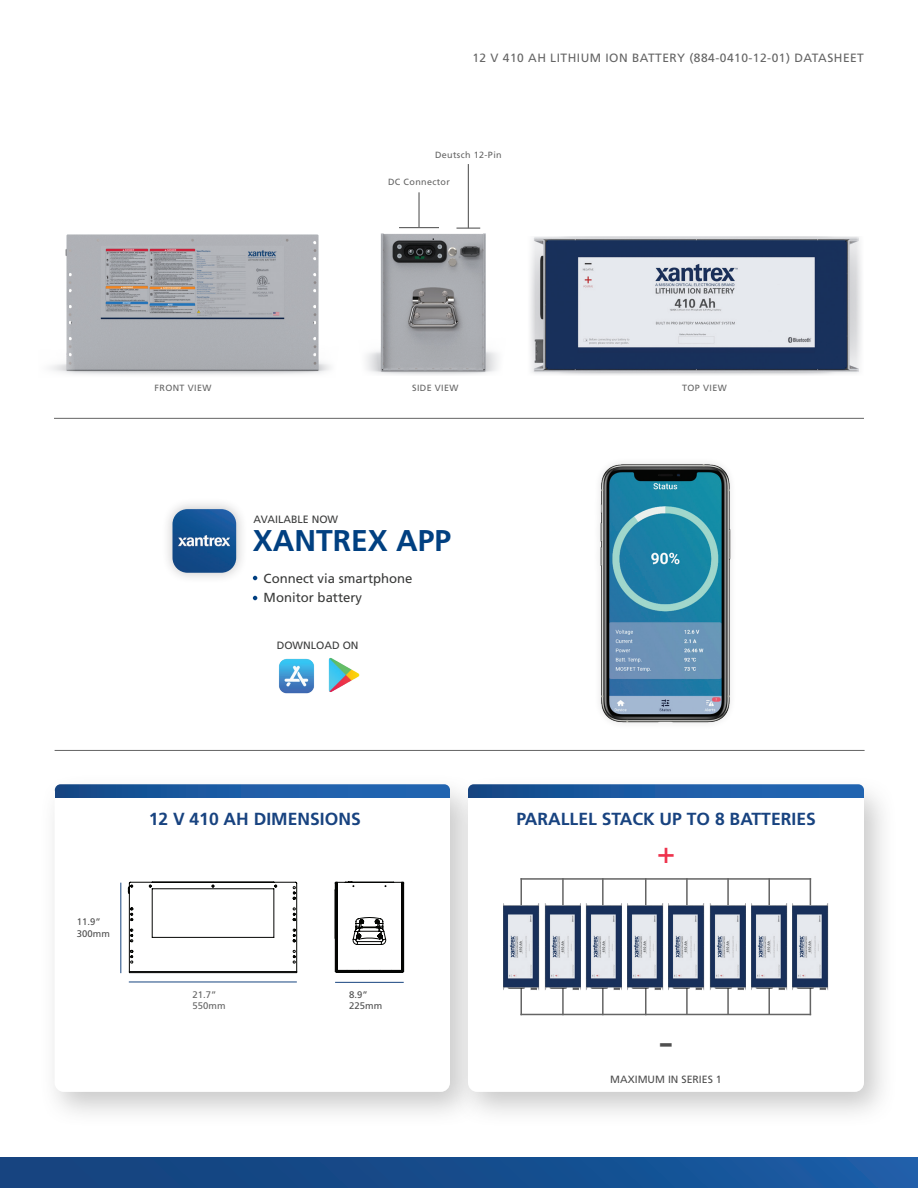
<style>
.page{position:relative;width:918px;height:1188px;background:#fff}
.page>*{position:absolute;margin:0;border:0;box-sizing:border-box;transform-origin:0 0}
.t1{font:45px "Frutiger LT Std";color:#4f4f4f}
.t2{font:700 30px "Frutiger LT Std";color:#014081}
.t3{font:30px "Frutiger LT Std";color:#ee334d}
.t4{font:700 17.55px "Frutiger LT Std";color:#184380}
.t5{font:13.2px/19.6px "Frutiger LT Std";color:#3a3b3a}
.t6{font:12px "Frutiger LT Std";letter-spacing:.04em;color:#646464}
.t7{font:10.65px "Frutiger LT Std";color:#3b3c3c}
.t8{font:10.5px "Frutiger LT Std";color:#4f4f4f}
.t9{font:9.6px/11.4px "Frutiger LT Std";color:#4f4f4f}
.t10{font:9.6px/11.4px "Frutiger LT Std";color:#646464}
.t11{font:9px "Frutiger LT Std";letter-spacing:.04em;color:#646464}
</style>
<div class="page">
<div style="left:0;top:1157px;width:918px;height:31px;background:linear-gradient(to right,#144079,#1a5ca4)"></div>
<hr style="left:54px;top:418px;width:810px;height:1px;background:#646464">
<div style="left:39px;top:773px;width:444px;height:354px;background:#646464;opacity:.35"></div>
<div style="left:55px;top:786px;width:395px;height:306px;background:#fff;border-radius:9px"></div>
<svg style="left:55px;top:784px;width:395px;height:12px"></svg>
<svg style="left:55px;top:790px;width:395px;height:8px"></svg>
<hr style="left:55px;top:750px;width:810px;height:1px;background:#646464">
<div style="left:453px;top:775px;width:444px;height:352px;background:#646464;opacity:.35"></div>
<div style="left:468px;top:788px;width:396px;height:304px;background:#fff;border-radius:9px"></div>
<svg style="left:468px;top:784px;width:396px;height:12px"></svg>
<svg style="left:468px;top:790px;width:396px;height:8px"></svg>
<img style="left:380px;top:217px;width:106px;height:154px">
<img style="left:65px;top:234px;width:254px;height:137px">
<hr style="left:521px;top:1014px;width:290px;height:1px;background:#646464">
<hr style="left:521px;top:878px;width:290px;height:2px;background:#646464">
<hr style="left:520px;top:982px;width:2px;height:33px;background:#646464">
<hr style="left:562px;top:982px;width:2px;height:33px;background:#646464">
<hr style="left:520px;top:878px;width:2px;height:33px;background:#646464">
<hr style="left:562px;top:878px;width:2px;height:33px;background:#646464">
<hr style="left:645px;top:982px;width:1px;height:33px;background:#646464">
<hr style="left:602px;top:982px;width:2px;height:33px;background:#646464">
<hr style="left:686px;top:981px;width:2px;height:34px;background:#646464">
<hr style="left:727px;top:981px;width:2px;height:34px;background:#646464">
<hr style="left:768px;top:981px;width:2px;height:34px;background:#646464">
<hr style="left:810px;top:982px;width:1px;height:33px;background:#646464">
<hr style="left:645px;top:878px;width:1px;height:33px;background:#646464">
<hr style="left:602px;top:878px;width:2px;height:33px;background:#646464">
<hr style="left:686px;top:878px;width:2px;height:33px;background:#646464">
<hr style="left:727px;top:878px;width:2px;height:33px;background:#646464">
<hr style="left:768px;top:878px;width:2px;height:33px;background:#646464">
<hr style="left:810px;top:878px;width:1px;height:33px;background:#646464">
<img style="left:599px;top:463px;width:132px;height:261px">
<img style="left:535px;top:241px;width:321px;height:130px">
<svg style="left:77px;top:371px;width:779px;height:4px"></svg>
<svg style="left:528px;top:237px;width:7px;height:135px"></svg>
<svg style="left:856px;top:236px;width:6px;height:136px"></svg>
<svg style="left:50px;top:305px;width:27px;height:69px"></svg>
<svg style="left:316px;top:304px;width:64px;height:71px"></svg>
<svg style="left:483px;top:304px;width:45px;height:71px"></svg>
<svg style="left:523px;top:372px;width:335px;height:3px"></svg>
<svg style="left:128px;top:882px;width:169px;height:91px"></svg>
<svg style="left:335px;top:882px;width:69px;height:90px"></svg>
<img style="left:503px;top:903px;width:36px;height:87px">
<img style="left:669px;top:903px;width:35px;height:87px">
<img style="left:586px;top:903px;width:36px;height:87px">
<img style="left:751px;top:903px;width:36px;height:87px">
<img style="left:545px;top:903px;width:36px;height:87px">
<img style="left:710px;top:903px;width:36px;height:87px">
<img style="left:627px;top:903px;width:36px;height:87px">
<img style="left:792px;top:903px;width:36px;height:87px">
<hr style="left:418px;top:192px;width:2px;height:36px;background:#646464">
<hr style="left:468px;top:164px;width:1px;height:64px;background:#646464">
<hr style="left:129px;top:982px;width:168px;height:1px;background:#174480">
<hr style="left:120px;top:883px;width:1px;height:90px;background:#174480">
<hr style="left:335px;top:982px;width:69px;height:1px;background:#174480">
<svg style="left:253px;top:576px;width:4px;height:4px"></svg>
<svg style="left:253px;top:596px;width:4px;height:4px"></svg>
<hr style="left:399px;top:227px;width:40px;height:1px;background:#646464">
<svg style="left:456px;top:228px;width:24px;height:1px"></svg>
<img style="left:279px;top:658px;width:35px;height:36px">
<img style="left:328px;top:658px;width:32px;height:34px">
<div style="left:161px;top:497px;width:87px;height:88px;background:#231f20;opacity:.25"></div>
<img style="left:172px;top:509px;width:64px;height:64px">
<p class="t6" style="left:473px;top:51px;width:393px">12 V 410 AH LITHIUM ION BATTERY (884-0410-12-01) DATASHEET</p>
<p class="t11" style="left:435px;top:149px;width:68px">Deutsch 12-Pin</p>
<p class="t11" style="left:388px;top:177px;width:63px">DC Connector</p>
<p class="t11" style="left:155px;top:383px;width:58px">FRONT VIEW</p>
<p class="t11" style="left:412px;top:383px;width:48px">SIDE VIEW</p>
<p class="t11" style="left:682px;top:383px;width:46px">TOP VIEW</p>
<p class="t7" style="left:254px;top:513px;width:86px">AVAILABLE NOW</p>
<h2 class="t2" style="left:253px;top:523px;width:200px">XANTREX APP</h2>
<p class="t5" style="left:264px;top:568px;width:150px">Connect via smartphone<br>Monitor battery</p>
<p class="t7" style="left:277px;top:639px;width:83px">DOWNLOAD ON</p>
<p class="t9" style="left:77px;top:916px;width:34px">11.9”<br>300mm</p>
<h3 class="t4" style="left:149px;top:808px;width:214px">12 V 410 AH DIMENSIONS</h3>
<p class="t10" style="left:193px;top:989px;width:34px">21.7”<br>550mm</p>
<p class="t9" style="left:349px;top:989px;width:34px">8.9”<br>225mm</p>
<h3 class="t4" style="left:516px;top:808px;width:301px">PARALLEL STACK UP TO 8 BATTERIES</h3>
<h2 class="t3" style="left:657px;top:835px;width:19px">+</h2>
<h1 class="t1" style="left:659px;top:1015px;width:16px">-</h1>
<p class="t8" style="left:610px;top:1074px;width:113px">MAXIMUM IN SERIES 1</p>
</div>
